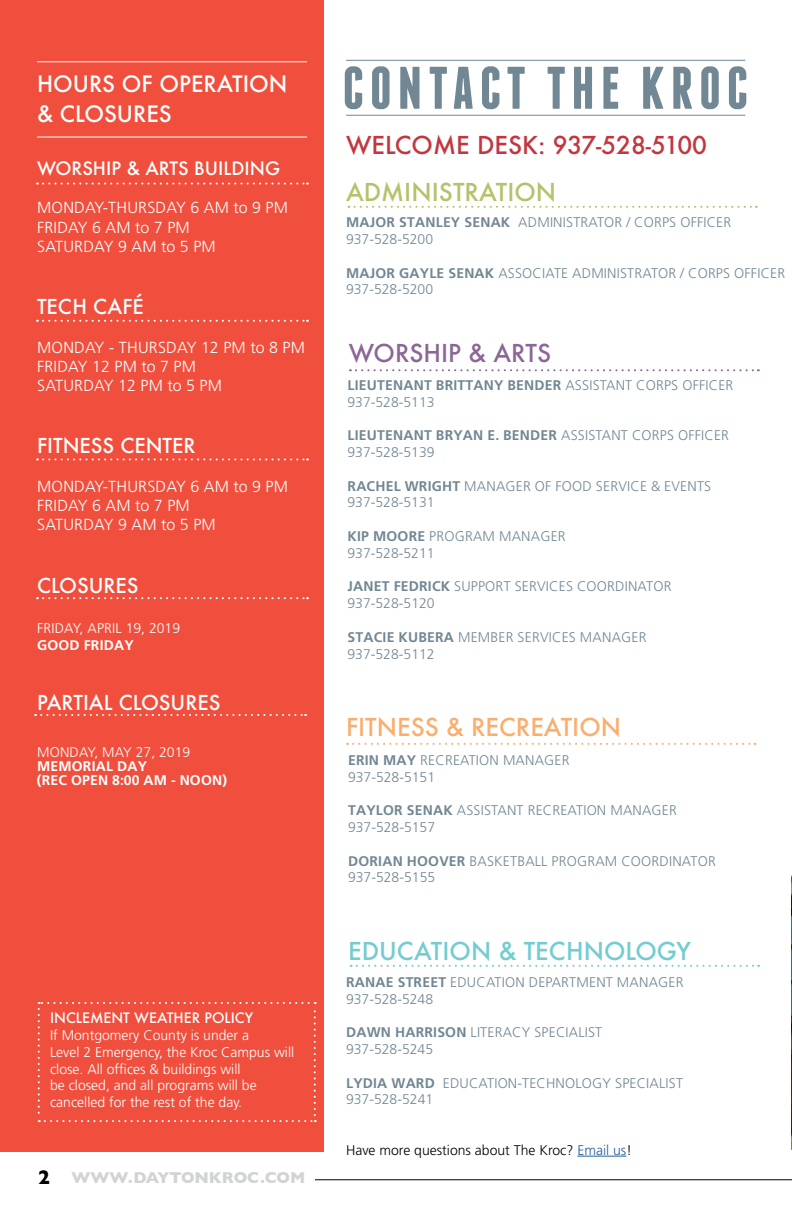
<style>
.page{position:relative;width:792px;height:1224px;background:#fff}
.page>*{position:absolute;margin:0;border:0;box-sizing:border-box;transform-origin:0 0}
.t1{font:700 60px "Franchise";letter-spacing:.1em;color:#718793}
.t2{font:500 24px "Futura";color:#c4363f}
.t3{font:500 24px "Futura";color:#72ccd1}
.t4{font:500 24px "Futura";color:#faae6e}
.t5{font:500 24px "Futura";color:#b7c169}
.t6{font:500 24px "Futura";color:#8b6696}
.t7{font:500 22px/30px "Futura";color:#fff}
.t8{font:500 20px "Futura";color:#fff}
.t9{font:500 18px "Futura";color:#fff}
.t10{font:300 16px/19.2px "Frutiger";letter-spacing:.015em;color:#fff}
.t11{font:700 16px "Gill Sans";color:#d1d3d4}
.t12{font:300 14px/16.8px "Frutiger";letter-spacing:.015em;color:#718793}
.t13{font:300 14px/16.8px "Frutiger";color:#fff}
.t14{font:700 14px/14px "Frutiger";letter-spacing:.015em;color:#fff}
.t15{font:300 14px "Frutiger";color:#000}
.t16{font:500 14px "Futura";color:#fff}
.s1{font-size:20px;color:#000}
.s2{font-weight:700}
.s3{color:#215e9e}
</style>
<div class="page">
<img style="left:791px;top:875px;width:1px;height:275px">
<div style="left:0;top:0;width:324px;height:1152px;background:#f04f3d"></div>
<hr style="left:37px;top:137px;width:270px;height:1px;background:#fff">
<svg style="left:37px;top:183px;width:271px;height:2px"></svg>
<hr style="left:346px;top:115px;width:399px;height:1px;background:#718793">
<hr style="left:346px;top:60px;width:399px;height:1px;background:#718793">
<svg style="left:37px;top:320px;width:271px;height:2px"></svg>
<svg style="left:37px;top:458px;width:271px;height:2px"></svg>
<svg style="left:37px;top:597px;width:271px;height:2px"></svg>
<svg style="left:35px;top:714px;width:271px;height:2px"></svg>
<hr style="left:37px;top:61px;width:270px;height:1px;background:#fff">
<svg style="left:350px;top:369px;width:409px;height:2px"></svg>
<hr style="left:315px;top:1179px;width:477px;height:1px;background:#000">
<svg style="left:38px;top:1002px;width:278px;height:120px"></svg>
<svg style="left:351px;top:965px;width:408px;height:2px"></svg>
<svg style="left:347px;top:743px;width:409px;height:2px"></svg>
<svg style="left:348px;top:206px;width:409px;height:2px"></svg>
<hr style="left:577px;top:1156px;width:49px;height:1px;background:#215e9e">
<h3 class="t7" style="left:37px;top:69px;width:252px">HOURS OF OPERATION &amp; CLOSURES</h3>
<p class="t9" style="left:37px;top:156px;width:245px">WORSHIP &amp; ARTS BUILDING</p>
<p class="t10" style="left:37px;top:198px;width:252px">MONDAY-THURSDAY 6 AM to 9 PM<br>FRIDAY 6 AM to 7 PM<br>SATURDAY 9 AM to 5 PM</p>
<h3 class="t8" style="left:37px;top:293px;width:108px">TECH CAFÉ</h3>
<p class="t10" style="left:37px;top:337px;width:269px">MONDAY - THURSDAY 12 PM to 8 PM<br>FRIDAY 12 PM to 7 PM<br>SATURDAY 12 PM to 5 PM</p>
<h3 class="t8" style="left:37px;top:432px;width:160px">FITNESS CENTER</h3>
<p class="t10" style="left:37px;top:477px;width:252px">MONDAY-THURSDAY 6 AM to 9 PM<br>FRIDAY 6 AM to 7 PM<br>SATURDAY 9 AM to 5 PM</p>
<h3 class="t8" style="left:37px;top:571px;width:103px">CLOSURES</h3>
<p class="t13" style="left:37px;top:620px;width:145px">FRIDAY, APRIL 19, 2019</p>
<p class="t14" style="left:37px;top:638px;width:98px">GOOD FRIDAY</p>
<h3 class="t8" style="left:37px;top:689px;width:185px">PARTIAL CLOSURES</h3>
<p class="t13" style="left:37px;top:744px;width:155px">MONDAY, MAY 27, 2019</p>
<p class="t14" style="left:37px;top:759px;width:192px">MEMORIAL DAY<br>(REC OPEN 8:00 AM - NOON)</p>
<p class="t16" style="left:50px;top:1008px;width:205px">INCLEMENT WEATHER POLICY</p>
<p class="t13" style="left:50px;top:1027px;width:246px">If Montgomery County is under a<br>Level 2 Emergency, the Kroc Campus will close. All offices &amp; buildings will<br>be closed, and all programs will be cancelled for the rest of the day.</p>
<p class="t11" style="left:38px;top:1165px;width:269px"><span class="s1">2</span> WWW.DAYTONKROC.COM</p>
<h1 class="t1" style="left:343px;top:60px;width:407px">CONTACT THE KROC</h1>
<h2 class="t2" style="left:346px;top:128px;width:363px">WELCOME DESK: 937-528-5100</h2>
<h2 class="t5" style="left:346px;top:175px;width:212px">ADMINISTRATION</h2>
<p class="t12" style="left:346px;top:214px;width:387px"><span class="s2">MAJOR STANLEY SENAK</span> ADMINISTRATOR / CORPS OFFICER<br>937-528-5200</p>
<p class="t12" style="left:346px;top:264px;width:441px"><span class="s2">MAJOR GAYLE SENAK</span> ASSOCIATE ADMINISTRATOR / CORPS OFFICER<br>937-528-5200</p>
<h2 class="t6" style="left:349px;top:337px;width:204px">WORSHIP &amp; ARTS</h2>
<p class="t12" style="left:348px;top:377px;width:387px"><span class="s2">LIEUTENANT BRITTANY BENDER</span> ASSISTANT CORPS OFFICER<br>937-528-5113</p>
<p class="t12" style="left:348px;top:427px;width:383px"><span class="s2">LIEUTENANT BRYAN E. BENDER</span> ASSISTANT CORPS OFFICER<br>937-528-5139</p>
<p class="t12" style="left:348px;top:477px;width:365px"><span class="s2">RACHEL WRIGHT</span> MANAGER OF FOOD SERVICE &amp; EVENTS<br>937-528-5131</p>
<p class="t12" style="left:348px;top:528px;width:220px"><span class="s2">KIP MOORE</span> PROGRAM MANAGER<br>937-528-5211</p>
<p class="t12" style="left:348px;top:578px;width:325px"><span class="s2">JANET FEDRICK</span> SUPPORT SERVICES COORDINATOR<br>937-528-5120</p>
<p class="t12" style="left:348px;top:629px;width:300px"><span class="s2">STACIE KUBERA</span> MEMBER SERVICES MANAGER<br>937-528-5112</p>
<h2 class="t4" style="left:346px;top:710px;width:277px">FITNESS &amp; RECREATION</h2>
<p class="t12" style="left:348px;top:752px;width:223px"><span class="s2">ERIN MAY</span> RECREATION MANAGER<br>937-528-5151</p>
<p class="t12" style="left:348px;top:802px;width:330px"><span class="s2">TAYLOR SENAK</span> ASSISTANT RECREATION MANAGER<br>937-528-5157</p>
<p class="t12" style="left:348px;top:852px;width:369px"><span class="s2">DORIAN HOOVER</span> BASKETBALL PROGRAM COORDINATOR<br>937-528-5155</p>
<h2 class="t3" style="left:348px;top:934px;width:344px">EDUCATION &amp; TECHNOLOGY</h2>
<p class="t12" style="left:346px;top:973px;width:339px"><span class="s2">RANAE STREET</span> EDUCATION DEPARTMENT MANAGER<br>937-528-5248</p>
<p class="t12" style="left:346px;top:1024px;width:258px"><span class="s2">DAWN HARRISON</span> LITERACY SPECIALIST<br>937-528-5245</p>
<p class="t12" style="left:346px;top:1074px;width:338px"><span class="s2">LYDIA WARD</span> EDUCATION-TECHNOLOGY SPECIALIST<br>937-528-5241</p>
<p class="t15" style="left:346px;top:1142px;width:287px">Have more questions about The Kroc? <span class="s3">Email us</span>!</p>
</div>
